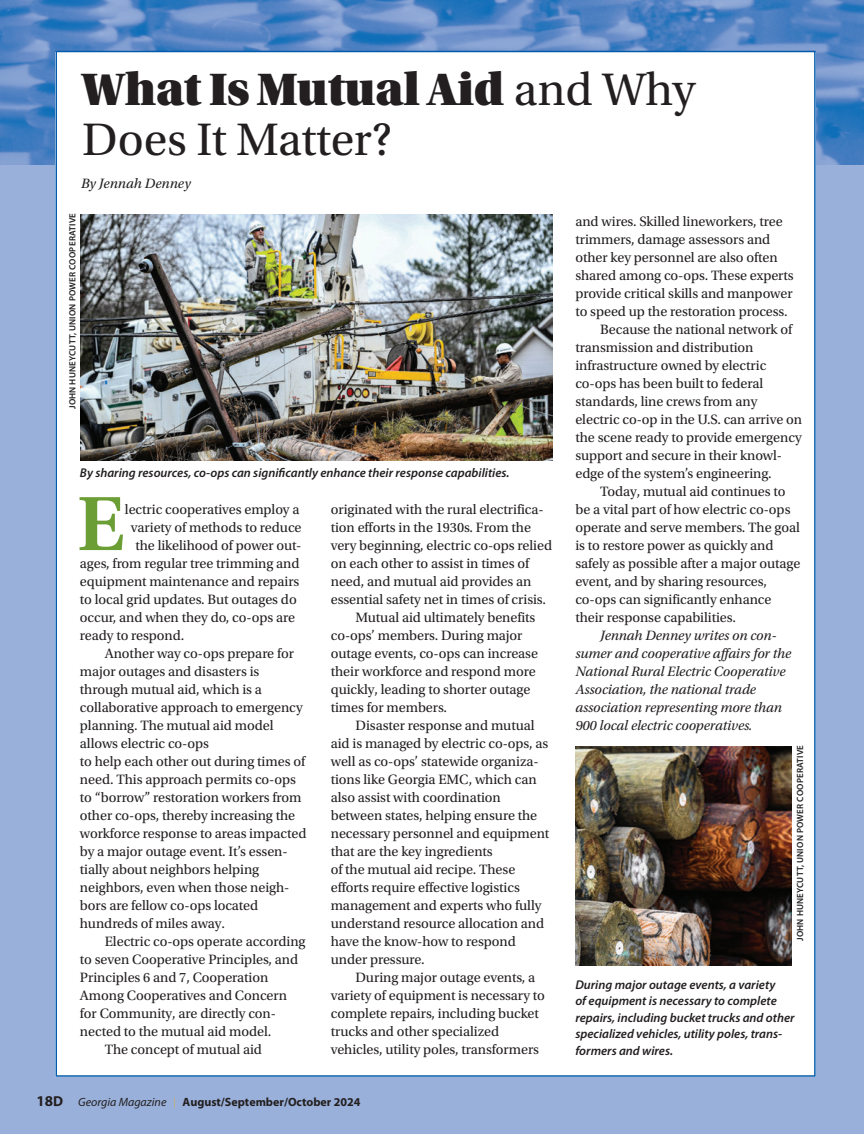
<style>
.page{position:relative;width:864px;height:1134px;background:#99b0da}
.page>*{position:absolute;margin:0;border:0;box-sizing:border-box;transform-origin:0 0}
.t1{font:600 81px "Utopia Std";color:#6b9e35}
.t2{font:48px "Utopia Std Black Headline";color:#231f20}
.t3{font:48px "Utopia Std";letter-spacing:-.005em;color:#231f20}
.t4{font:14.25px "Utopia Std";letter-spacing:-.005em;color:#231f20}
.t5{font:italic 14.25px/18px "Utopia Std";letter-spacing:-.005em;color:#231f20}
.t6{font:italic 600 12.75px/16.5px "Myriad Pro";color:#231f20}
.t7{font:700 12px "Myriad Pro";color:#231f20}
.t8{font:italic 12px "Myriad Pro";color:#231f20}
.t9{font:600 9px "Myriad Pro";letter-spacing:.02em;color:#231f20}
.s1{font-family:"Utopia Std"}
.s2{font-weight:700;font-style:normal;font-size:15px}
.s3{font-weight:700;font-style:normal;font-size:14.4px}
</style>
<div class="page">
<img style="left:0;top:0;width:864px;height:164px">
<div style="left:56px;top:52px;width:760px;height:1025px;background:#fff"></div>
<img style="left:80px;top:214px;width:473px;height:247px">
<img style="left:575px;top:746px;width:216px;height:219px">
<h2 class="t2" style="left:82px;top:64px;width:615px">What Is Mutual Aid <span class="s1">and Why</span></h2>
<h2 class="t3" style="left:82px;top:113px;width:312px">Does It Matter?</h2>
<p class="t5" style="left:81px;top:174px;width:111px">By Jennah Denney</p>
<p class="t9" style="left:67px;top:409px;width:197px;rotate:-90deg">JOHN HUNEYCUTT, UNION POWER COOPERATIVE</p>
<p class="t6" style="left:80px;top:465px;width:431px">By sharing resources, co-ops can significantly enhance their response capabilities.</p>
<p class="t4" style="left:331px;top:502px;width:214px">originated with the rural electrifica-</p>
<p class="t4" style="left:331px;top:520px;width:202px">tion efforts in the 1930s. From the</p>
<p class="t4" style="left:331px;top:538px;width:223px">very beginning, electric co-ops relied</p>
<p class="t4" style="left:331px;top:556px;width:200px">on each other to assist in times of</p>
<p class="t4" style="left:331px;top:574px;width:202px">need, and mutual aid provides an</p>
<p class="t4" style="left:331px;top:592px;width:217px">essential safety net in times of crisis.</p>
<p class="t4" style="left:356px;top:610px;width:181px">Mutual aid ultimately benefits</p>
<p class="t4" style="left:331px;top:628px;width:193px">co-ops’ members. During major</p>
<p class="t4" style="left:331px;top:646px;width:209px">outage events, co-ops can increase</p>
<p class="t4" style="left:331px;top:664px;width:206px">their workforce and respond more</p>
<p class="t4" style="left:331px;top:682px;width:201px">quickly, leading to shorter outage</p>
<p class="t4" style="left:331px;top:700px;width:118px">times for members.</p>
<p class="t4" style="left:356px;top:718px;width:181px">Disaster response and mutual</p>
<p class="t4" style="left:331px;top:736px;width:219px">aid is managed by electric co-ops, as</p>
<p class="t4" style="left:331px;top:754px;width:209px">well as co-ops’ statewide organiza-</p>
<p class="t4" style="left:331px;top:772px;width:207px">tions like Georgia EMC, which can</p>
<p class="t4" style="left:331px;top:790px;width:172px">also assist with coordination</p>
<p class="t4" style="left:331px;top:808px;width:208px">between states, helping ensure the</p>
<p class="t4" style="left:331px;top:826px;width:220px">necessary personnel and equipment</p>
<p class="t4" style="left:331px;top:844px;width:163px">that are the key ingredients</p>
<p class="t4" style="left:331px;top:862px;width:186px">of the mutual aid recipe. These</p>
<p class="t4" style="left:331px;top:880px;width:191px">efforts require effective logistics</p>
<p class="t4" style="left:331px;top:898px;width:212px">management and experts who fully</p>
<p class="t4" style="left:331px;top:916px;width:215px">understand resource allocation and</p>
<p class="t4" style="left:331px;top:934px;width:187px">have the know-how to respond</p>
<p class="t4" style="left:331px;top:952px;width:96px">under pressure.</p>
<p class="t4" style="left:356px;top:970px;width:181px">During major outage events, a</p>
<p class="t4" style="left:331px;top:988px;width:216px">variety of equipment is necessary to</p>
<p class="t4" style="left:331px;top:1006px;width:210px">complete repairs, including bucket</p>
<p class="t4" style="left:331px;top:1024px;width:170px">trucks and other specialized</p>
<p class="t4" style="left:331px;top:1042px;width:210px">vehicles, utility poles, transformers</p>
<h1 class="t1" style="left:77px;top:478px;width:50px">E</h1>
<p class="t4" style="left:125px;top:502px;width:176px">lectric cooperatives employ a</p>
<p class="t4" style="left:131px;top:520px;width:172px">variety of methods to reduce</p>
<p class="t4" style="left:135px;top:538px;width:168px">the likelihood of power out-</p>
<p class="t4" style="left:80px;top:556px;width:221px">ages, from regular tree trimming and</p>
<p class="t4" style="left:80px;top:574px;width:221px">equipment maintenance and repairs</p>
<p class="t4" style="left:80px;top:592px;width:218px">to local grid updates. But outages do</p>
<p class="t4" style="left:80px;top:610px;width:217px">occur, and when they do, co-ops are</p>
<p class="t4" style="left:80px;top:628px;width:106px">ready to respond.</p>
<p class="t4" style="left:105px;top:646px;width:191px">Another way co-ops prepare for</p>
<p class="t4" style="left:80px;top:664px;width:181px">major outages and disasters is</p>
<p class="t4" style="left:80px;top:682px;width:184px">through mutual aid, which is a</p>
<p class="t4" style="left:80px;top:700px;width:224px">collaborative approach to emergency</p>
<p class="t4" style="left:80px;top:718px;width:195px">planning. The mutual aid model</p>
<p class="t4" style="left:80px;top:736px;width:131px">allows electric co-ops</p>
<p class="t4" style="left:80px;top:754px;width:227px">to help each other out during times of</p>
<p class="t4" style="left:80px;top:772px;width:218px">need. This approach permits co-ops</p>
<p class="t4" style="left:80px;top:790px;width:223px">to “borrow” restoration workers from</p>
<p class="t4" style="left:80px;top:808px;width:217px">other co-ops, thereby increasing the</p>
<p class="t4" style="left:80px;top:826px;width:228px">workforce response to areas impacted</p>
<p class="t4" style="left:80px;top:844px;width:209px">by a major outage event. It’s essen-</p>
<p class="t4" style="left:80px;top:862px;width:181px">tially about neighbors helping</p>
<p class="t4" style="left:80px;top:880px;width:211px">neighbors, even when those neigh-</p>
<p class="t4" style="left:80px;top:898px;width:180px">bors are fellow co-ops located</p>
<p class="t4" style="left:80px;top:916px;width:147px">hundreds of miles away.</p>
<p class="t4" style="left:105px;top:934px;width:202px">Electric co-ops operate according</p>
<p class="t4" style="left:80px;top:952px;width:220px">to seven Cooperative Principles, and</p>
<p class="t4" style="left:80px;top:970px;width:190px">Principles 6 and 7, Cooperation</p>
<p class="t4" style="left:80px;top:988px;width:209px">Among Cooperatives and Concern</p>
<p class="t4" style="left:80px;top:1006px;width:198px">for Community, are directly con-</p>
<p class="t4" style="left:80px;top:1024px;width:193px">nected to the mutual aid model.</p>
<p class="t4" style="left:105px;top:1042px;width:159px">The concept of mutual aid</p>
<p class="t8" style="left:37px;top:1095px;width:131px"><span class="s2">18</span><span class="s3">D</span> Georgia Magazine</p>
<p class="t7" style="left:182px;top:1094px;width:180px">August/September/October 2024</p>
<p class="t4" style="left:575px;top:214px;width:209px">and wires. Skilled lineworkers, tree</p>
<p class="t4" style="left:575px;top:232px;width:196px">trimmers, damage assessors and</p>
<p class="t4" style="left:575px;top:250px;width:204px">other key personnel are also often</p>
<p class="t4" style="left:575px;top:268px;width:220px">shared among co-ops. These experts</p>
<p class="t4" style="left:575px;top:286px;width:219px">provide critical skills and manpower</p>
<p class="t4" style="left:575px;top:304px;width:214px">to speed up the restoration process.</p>
<p class="t4" style="left:600px;top:322px;width:193px">Because the national network of</p>
<p class="t4" style="left:575px;top:340px;width:180px">transmission and distribution</p>
<p class="t4" style="left:575px;top:358px;width:192px">infrastructure owned by electric</p>
<p class="t4" style="left:575px;top:376px;width:189px">co-ops has been built to federal</p>
<p class="t4" style="left:575px;top:394px;width:183px">standards, line crews from any</p>
<p class="t4" style="left:575px;top:412px;width:228px">electric co-op in the U.S. can arrive on</p>
<p class="t4" style="left:575px;top:430px;width:228px">the scene ready to provide emergency</p>
<p class="t4" style="left:575px;top:448px;width:208px">support and secure in their knowl-</p>
<p class="t4" style="left:575px;top:466px;width:198px">edge of the system’s engineering.</p>
<p class="t4" style="left:600px;top:484px;width:187px">Today, mutual aid continues to</p>
<p class="t4" style="left:575px;top:502px;width:217px">be a vital part of how electric co-ops</p>
<p class="t4" style="left:575px;top:520px;width:226px">operate and serve members. The goal</p>
<p class="t4" style="left:575px;top:538px;width:200px">is to restore power as quickly and</p>
<p class="t4" style="left:575px;top:556px;width:226px">safely as possible after a major outage</p>
<p class="t4" style="left:575px;top:574px;width:193px">event, and by sharing resources,</p>
<p class="t4" style="left:575px;top:592px;width:198px">co-ops can significantly enhance</p>
<p class="t4" style="left:575px;top:610px;width:162px">their response capabilities.</p>
<p class="t5" style="left:575px;top:627px;width:217px;text-indent:25px">Jennah Denney writes on con&shy;sumer and cooperative affairs for the National Rural Electric Cooperative Association, the national trade association representing more than 900 local electric cooperatives.</p>
<p class="t9" style="left:794px;top:941px;width:197px;rotate:-90deg">JOHN HUNEYCUTT, UNION POWER COOPERATIVE</p>
<p class="t6" style="left:575px;top:977px;width:221px">During major outage events, a variety<br>of equipment is necessary to complete repairs, including bucket trucks and other specialized vehicles, utility poles, trans&shy;formers and wires.</p>
</div>
